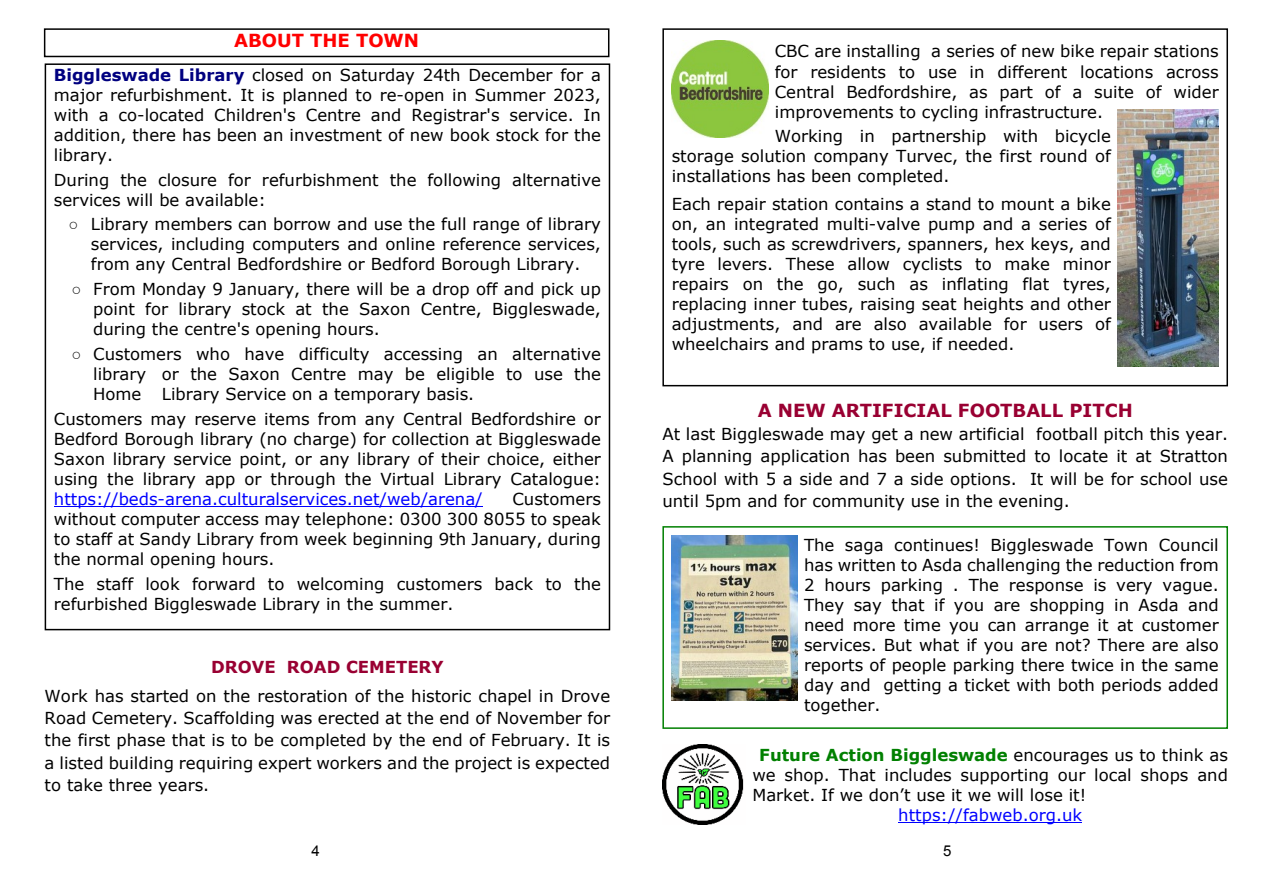
<style>
.page{position:relative;width:1263px;height:893px;background:#fff}
.page>*{position:absolute;margin:0;border:0;box-sizing:border-box;transform-origin:0 0}
.t1{font:700 18px "Verdana";color:#990032}
.t2{font:700 18px "Verdana";color:#f00}
.t3{font:16.5px/20.1px "Verdana";color:#000;text-align:justify}
.t4{font:16.5px "Verdana";color:#00f}
.t5{font:700 16.5px "Verdana";color:#990032}
.t6{font:15px "Arial";color:#000}
.s1{font-weight:700;color:#000080}
.s2{font-family:"Times New Roman"}
.s3{font-weight:700;color:#008000}
</style>
<div class="page">
<div style="left:45px;top:63px;width:565px;height:567px;border:2px solid #000"></div>
<hr style="left:54px;top:506px;width:429px;height:1px;background:#00f">
<div style="left:44px;top:28px;width:565px;height:29px;border:2px solid #000"></div>
<div style="left:662px;top:28px;width:566px;height:358px;border:2px solid #000"></div>
<img style="left:672px;top:41px;width:96px;height:96px">
<img style="left:1118px;top:109px;width:101px;height:257px">
<div style="left:662px;top:526px;width:566px;height:203px;border:2px solid #008000"></div>
<img style="left:672px;top:536px;width:125px;height:165px">
<hr style="left:898px;top:822px;width:184px;height:1px;background:#00f">
<img style="left:662px;top:744px;width:82px;height:81px">
<p class="t2" style="left:234px;top:33px;width:187px">ABOUT THE TOWN</p>
<p class="t3" style="left:54px;top:66px;width:549px"><span class="s1">Biggleswade Library</span> closed on Saturday 24th December for a major refurbishment. It is planned to re-open in Summer 2023, with a co-located Children's Centre and Registrar's service. In addition, there has been an investment of new book stock for the library.</p>
<p class="t3" style="left:54px;top:171px;width:549px">During the closure for refurbishment the following alternative services will be available:</p>
<p class="t3" style="left:91px;top:216px;width:512px;text-indent:-22px"><span class="s2">○</span> Library members can borrow and use the full range of library services, including computers and online reference services, from any Central Bedfordshire or Bedford Borough Library.</p>
<p class="t3" style="left:93px;top:280px;width:509px;text-indent:-22px"><span class="s2">○</span> From Monday 9 January, there will be a drop off and pick up point for library stock at the Saxon Centre, Biggleswade, during the centre's opening hours.</p>
<p class="t3" style="left:93px;top:345px;width:509px;text-indent:-22px"><span class="s2">○</span> Customers who have difficulty accessing an alternative library or the Saxon Centre may be eligible to use the Home Library Service on a temporary basis.</p>
<p class="t3" style="left:54px;top:410px;width:549px">Customers may reserve items from any Central Bedfordshire or Bedford Borough library (no charge) for collection at Biggleswade Saxon library service point, or any library of their choice, either using the library app or through the Virtual Library Catalogue:</p>
<p class="t4" style="left:54px;top:492px;width:430px">https://beds-arena.culturalservices.net/web/arena/</p>
<p class="t3" style="left:54px;top:490px;width:549px;text-indent:458px">Customers without computer access may telephone: 0300 300 8055 to speak to staff at Sandy Library from week beginning 9th January, during the normal opening hours.</p>
<p class="t3" style="left:54px;top:575px;width:549px">The staff look forward to welcoming customers back to the refurbished Biggleswade Library in the summer.</p>
<p class="t5" style="left:211px;top:661px;width:234px">DROVE ROAD CEMETERY</p>
<p class="t3" style="left:45px;top:686px;width:567px;line-height:22.4px">Work has started on the restoration of the historic chapel in Drove Road Cemetery. Scaffolding was erected at the end of November for the first phase that is to be completed by the end of February. It is a listed building requiring expert workers and the project is expected to take three years.</p>
<p class="t6" style="left:312px;top:845px;width:10px">4</p>
<p class="t3" style="left:775px;top:43px;width:445px">CBC are installing a series of new bike repair stations for residents to use in different locations across Central Bedfordshire, as part of a suite of wider improvements to cycling infrastructure.</p>
<p class="t3" style="left:672px;top:128px;width:441px;text-indent:103px">Working in partnership with bicycle storage solution company Turvec, the first round of installations has been completed.</p>
<p class="t3" style="left:672px;top:195px;width:441px">Each repair station contains a stand to mount a bike on, an integrated multi-valve pump and a series of tools, such as screwdrivers, spanners, hex keys, and tyre levers. These allow cyclists to make minor repairs on the go, such as inflating flat tyres, replacing inner tubes, raising seat heights and other adjustments, and are also available for users of wheelchairs and prams to use, if needed.</p>
<p class="t1" style="left:758px;top:403px;width:377px">A NEW ARTIFICIAL FOOTBALL PITCH</p>
<p class="t3" style="left:662px;top:424px;width:567px;line-height:22.4px">At last Biggleswade may get a new artificial football pitch this year.<br>A planning application has been submitted to locate it at Stratton School with 5 a side and 7 a side options. It will be for school use until 5pm and for community use in the evening.</p>
<p class="t3" style="left:804px;top:536px;width:416px">The saga continues! Biggleswade Town Council has written to Asda challenging the reduction from 2 hours parking . The response is very vague.<br>They say that if you are shopping in Asda and need more time you can arrange it at customer services. But what if you are not? There are also reports of people parking there twice in the same day and getting a ticket with both periods added together.</p>
<p class="t3" style="left:752px;top:746px;width:477px;text-indent:7px"><span class="s3">Future Action Biggleswade</span> encourages us to think as we shop. That includes supporting our local shops and Market. If we don’t use it we will lose it!</p>
<p class="t4" style="left:898px;top:808px;width:185px">https://fabweb.org.uk</p>
<p class="t6" style="left:943px;top:845px;width:10px">5</p>
</div>
